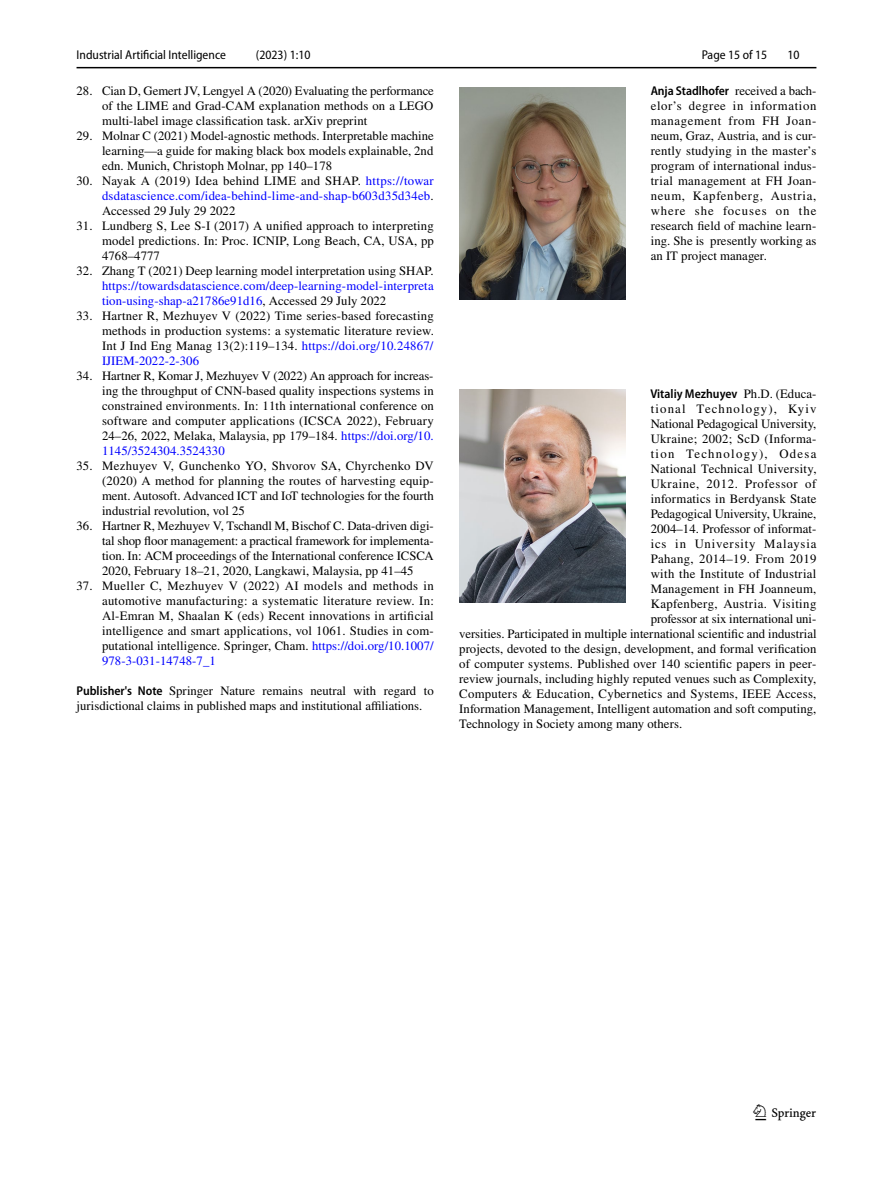
<style>
.page{position:relative;width:893px;height:1187px;background:#fff}
.page>*{position:absolute;margin:0;border:0;box-sizing:border-box;transform-origin:0 0}
.t1{font:22.5px "Springnew Regular 3";color:#000}
.t2{font:12.75px/15px "STIX";letter-spacing:.005em;color:#000;text-align:justify}
.t3{font:12.75px/15px "STIX";letter-spacing:.01em;color:#00f;text-align:justify}
.t4{font:12.75px "STIX";letter-spacing:.025em;color:#000}
.t5{font:600 semi-condensed 12.75px "Myriad Pro";letter-spacing:-.005em;color:#000}
.t6{font:semi-condensed 12.75px "Myriad Pro";color:#000}
.t7{font:12.75px "STIX";letter-spacing:.035em;color:#000}
.t8{font:12.75px "STIX";letter-spacing:.05em;color:#000}
.t9{font:12.75px "STIX";letter-spacing:.065em;color:#000}
.t10{font:12.75px "STIX";letter-spacing:.03em;color:#000}
.t11{font:12.75px "STIX";letter-spacing:.09em;color:#000}
.t12{font:12.75px "STIX";letter-spacing:.1em;color:#000}
.s1{color:#000}
.s2{color:#00f}
.s3{font-family:"Myriad Pro";font-weight:600;font-stretch:semi-condensed}
.s4{font-family:"STIX";font-weight:400;font-stretch:normal}
</style>
<div class="page">
<hr style="left:77px;top:67px;width:739px;height:1px;background:#000">
<img style="left:459px;top:87px;width:166px;height:213px">
<img style="left:459px;top:390px;width:166px;height:212px">
<p class="t6" style="left:77px;top:48px;width:151px">Industrial Artificial Intelligence</p>
<p class="t6" style="left:256px;top:48px;width:56px">(2023) 1:10</p>
<p class="t2" style="left:102px;top:84px;width:333px;text-indent:-26px">28. Cian D, Gemert JV, Lengyel A (2020) Evaluating the performance of the LIME and Grad-CAM explanation methods on a LEGO multi-label image classification task. arXiv preprint</p>
<p class="t2" style="left:102px;top:129px;width:333px;text-indent:-26px">29. Molnar C (2021) Model-agnostic methods. Interpretable machine learning—a guide for making black box models explainable, 2nd edn. Munich, Christoph Molnar, pp 140–178</p>
<p class="t3" style="left:102px;top:174px;width:333px;text-indent:-26px"><span class="s1">30. Nayak A (2019) Idea behind LIME and SHAP.</span> https://towar dsdatascience.com/idea-behind-lime-and-shap-b603d35d34eb<span class="s1">.<br>Accessed 29 July 29 2022</span></p>
<p class="t2" style="left:102px;top:219px;width:333px;text-indent:-26px">31. Lundberg S, Lee S-I (2017) A unified approach to interpreting model predictions. In: Proc. ICNIP, Long Beach, CA, USA, pp 4768–4777</p>
<p class="t2" style="left:77px;top:264px;width:359px">32. Zhang T (2021) Deep learning model interpretation using SHAP.</p>
<p class="t3" style="left:102px;top:279px;width:333px">https://towardsdatascience.com/deep-learning-model-interpreta tion-using-shap-a21786e91d16<span class="s1">, Accessed 29 July 2022</span></p>
<p class="t2" style="left:102px;top:309px;width:333px;text-indent:-26px">33. Hartner R, Mezhuyev V (2022) Time series-based forecasting methods in production systems: a systematic literature review.<br>Int J Ind Eng Manag 13(2):119–134. <span class="s2">https://doi.org/10.24867/ IJIEM-2022-2-306</span></p>
<p class="t2" style="left:102px;top:369px;width:333px;text-indent:-26px">34. Hartner R, Komar J, Mezhuyev V (2022) An approach for increas&shy;ing the throughput of CNN-based quality inspections systems in constrained environments. In: 11th international conference on software and computer applications (ICSCA 2022), February 24–26, 2022, Melaka, Malaysia, pp 179–184. <span class="s2">https://doi.org/10.<br>1145/3524304.3524330</span></p>
<p class="t2" style="left:102px;top:459px;width:333px;text-indent:-26px">35. Mezhuyev V, Gunchenko YO, Shvorov SA, Chyrchenko DV (2020) A method for planning the routes of harvesting equip&shy;ment. Autosoft. Advanced ICT and IoT technologies for the fourth industrial revolution, vol 25</p>
<p class="t2" style="left:102px;top:519px;width:333px;text-indent:-26px">36. Hartner R, Mezhuyev V, Tschandl M, Bischof C. Data-driven digi&shy;tal shop floor management: a practical framework for implementa&shy;tion. In: ACM proceedings of the International conference ICSCA 2020, February 18–21, 2020, Langkawi, Malaysia, pp 41–45</p>
<p class="t2" style="left:102px;top:579px;width:333px;text-indent:-26px">37. Mueller C, Mezhuyev V (2022) AI models and methods in automotive manufacturing: a systematic literature review. In:<br>Al-Emran M, Shaalan K (eds) Recent innovations in artificial intelligence and smart applications, vol 1061. Studies in com&shy;putational intelligence. Springer, Cham. <span class="s2">https://doi.org/10.1007/ 978-3-031-14748-7_1</span></p>
<p class="t2" style="left:77px;top:684px;width:359px"><span class="s3">Publisher's Note</span> Springer Nature remains neutral with regard to jurisdictional claims in published maps and institutional affiliations.</p>
<p class="t6" style="left:702px;top:48px;width:67px">Page 15 of 15</p>
<p class="t6" style="left:787px;top:48px;width:14px">10</p>
<p class="t5" style="left:651px;top:84px;width:167px">Anja Stadlhofer <span class="s4">received a bach-</span></p>
<p class="t2" style="left:651px;top:99px;width:167px">elor’s degree in information management from FH Joan&shy;neum, Graz, Austria, and is cur&shy;rently studying in the master’s program of international indus&shy;trial management at FH Joan&shy;neum, Kapfenberg, Austria, where she focuses on the research field of machine learn&shy;ing. She is presently working as an IT project manager.</p>
<p class="t5" style="left:650px;top:387px;width:168px">Vitaliy Mezhuyev <span class="s4">Ph.D. (Educa-</span></p>
<p class="t11" style="left:651px;top:400px;width:167px">tional Technology), Kyiv</p>
<p class="t2" style="left:651px;top:417px;width:167px">National Pedagogical University,</p>
<p class="t4" style="left:651px;top:430px;width:167px">Ukraine; 2002; ScD (Informa-</p>
<p class="t12" style="left:651px;top:445px;width:167px">tion Technology), Odesa</p>
<p class="t4" style="left:651px;top:460px;width:167px">National Technical University,</p>
<p class="t8" style="left:651px;top:475px;width:167px">Ukraine, 2012. Professor of</p>
<p class="t2" style="left:651px;top:492px;width:167px">informatics in Berdyansk State</p>
<p class="t2" style="left:651px;top:507px;width:167px">Pedagogical University, Ukraine,</p>
<p class="t2" style="left:651px;top:522px;width:167px">2004–14. Professor of informat-</p>
<p class="t9" style="left:651px;top:535px;width:167px">ics in University Malaysia</p>
<p class="t10" style="left:651px;top:550px;width:167px">Pahang, 2014–19. From 2019</p>
<p class="t4" style="left:651px;top:565px;width:167px">with the Institute of Industrial</p>
<p class="t2" style="left:651px;top:582px;width:167px">Management in FH Joanneum,</p>
<p class="t7" style="left:651px;top:595px;width:167px">Kapfenberg, Austria. Visiting</p>
<p class="t2" style="left:651px;top:612px;width:167px">professor at six international uni-</p>
<p class="t2" style="left:459px;top:627px;width:359px">versities. Participated in multiple international scientific and industrial</p>
<p class="t2" style="left:459px;top:642px;width:359px">projects, devoted to the design, development, and formal verification</p>
<p class="t2" style="left:459px;top:657px;width:358px">of computer systems. Published over 140 scientific papers in peer-</p>
<p class="t2" style="left:459px;top:672px;width:359px">review journals, including highly reputed venues such as Complexity,</p>
<p class="t2" style="left:459px;top:687px;width:359px">Computers &amp; Education, Cybernetics and Systems, IEEE Access,</p>
<p class="t2" style="left:459px;top:702px;width:359px">Information Management, Intelligent automation and soft computing,</p>
<p class="t2" style="left:459px;top:717px;width:224px">Technology in Society among many others.</p>
<h1 class="t1" style="left:755px;top:1104px;width:62px">1 3</h1>
</div>
